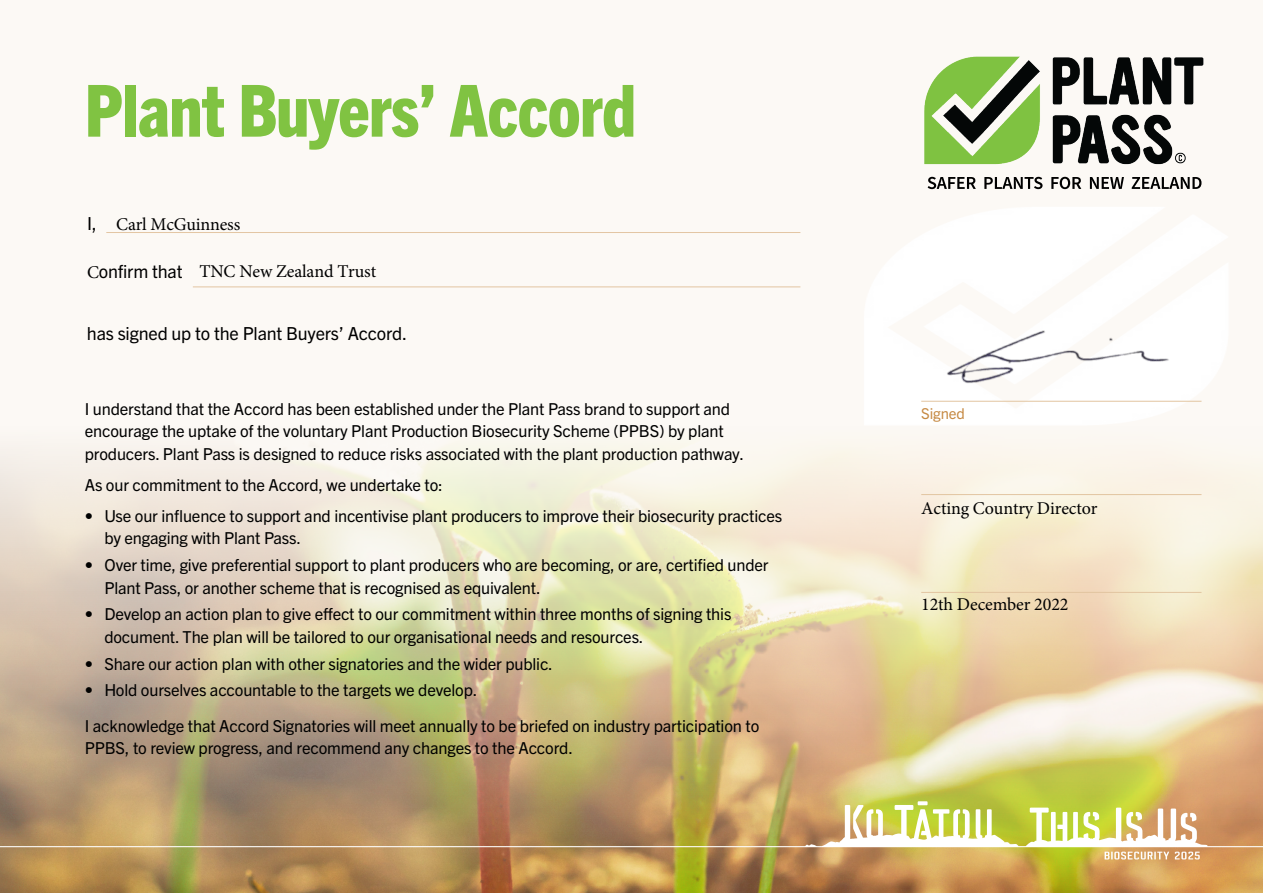
<style>
.page{position:relative;width:1263px;height:893px;background:#fcf9f5}
.page>*{position:absolute;margin:0;border:0;box-sizing:border-box;transform-origin:0 0}
.t1{font:800 condensed 72px "Trade Gothic Next LT Pro";letter-spacing:-.01em;color:#80c342}
.t2{font:18px "Minion Pro";letter-spacing:-.01em;color:#000}
.t3{font:18px "Trade Gothic Next LT Pro";letter-spacing:-.01em;color:#000}
.t4{font:16.5px/22.5px "Trade Gothic Next LT Pro";letter-spacing:-.01em;color:#000}
.t5{font:15px "Trade Gothic Next LT Pro";letter-spacing:-.01em;color:#c68a44}
.s1{font-family:"Trade Gothic Next LT Pro"}
</style>
<div class="page">
<img style="left:0;top:400px;width:1263px;height:493px">
<svg style="left:0;top:805px;width:1263px;height:42px;background:#bfa66e"></svg>
<svg style="left:1104px;top:852px;width:65px;height:7px"></svg>
<svg style="left:1175px;top:852px;width:25px;height:7px"></svg>
<svg style="left:918px;top:801px;width:9px;height:4px"></svg>
<svg style="left:1093px;top:812px;width:6px;height:8px"></svg>
<svg style="left:1190px;top:813px;width:6px;height:8px"></svg>
<img style="left:924px;top:56px;width:280px;height:109px">
<svg style="left:928px;top:177px;width:273px;height:12px"></svg>
<hr style="left:106px;top:232px;width:694px;height:1px;background:#e3c6a3">
<hr style="left:193px;top:287px;width:607px;height:1px;background:#e2c5a1">
<hr style="left:921px;top:401px;width:280px;height:1px;background:#e2c5a1">
<hr style="left:921px;top:494px;width:280px;height:1px;background:#e2c5a1">
<hr style="left:921px;top:592px;width:280px;height:1px;background:#e2c5a1">
<img style="left:947px;top:330px;width:222px;height:53px">
<h1 class="t1" style="left:85px;top:61px;width:553px">Plant Buyers’ Accord</h1>
<p class="t2" style="left:87px;top:212px;width:155px"><span class="s1">I,</span> Carl McGuinness</p>
<p class="t2" style="left:87px;top:259px;width:291px">C<span class="s1">onfirm that</span> TNC New Zealand Trust</p>
<p class="t3" style="left:87px;top:321px;width:322px">has signed up to the Plant Buyers’ Accord.</p>
<p class="t4" style="left:85px;top:396px;width:661px">I understand that the Accord has been established under the Plant Pass brand to support and encourage the uptake of the voluntary Plant Production Biosecurity Scheme (PPBS) by plant producers. Plant Pass is designed to reduce risks associated with the plant production pathway.</p>
<p class="t4" style="left:85px;top:472px;width:360px">As our commitment to the Accord, we undertake to:</p>
<p class="t4" style="left:104px;top:503px;width:679px;text-indent:-20px">• Use our influence to support and incentivise plant producers to improve their biosecurity practices by engaging with Plant Pass.</p>
<p class="t4" style="left:104px;top:553px;width:666px;text-indent:-20px">• Over time, give preferential support to plant producers who are becoming, or are, certified under<br>Plant Pass, or another scheme that is recognised as equivalent.</p>
<p class="t4" style="left:104px;top:602px;width:629px;text-indent:-20px">• Develop an action plan to give effect to our commitment within three months of signing this document. The plan will be tailored to our organisational needs and resources.</p>
<p class="t4" style="left:85px;top:651px;width:470px">• Share our action plan with other signatories and the wider public.</p>
<p class="t4" style="left:85px;top:672px;width:676px;line-height:35.2px">• Hold ourselves accountable to the targets we develop.<br>I acknowledge that Accord Signatories will meet annually to be briefed on industry participation to</p>
<p class="t4" style="left:85px;top:736px;width:490px">PPBS, to review progress, and recommend any changes to the Accord.</p>
<p class="t5" style="left:921px;top:403px;width:45px">Signed</p>
<p class="t2" style="left:921px;top:497px;width:178px">Acting Country Director</p>
<p class="t2" style="left:921px;top:592px;width:149px">12th December 2022</p>
</div>
